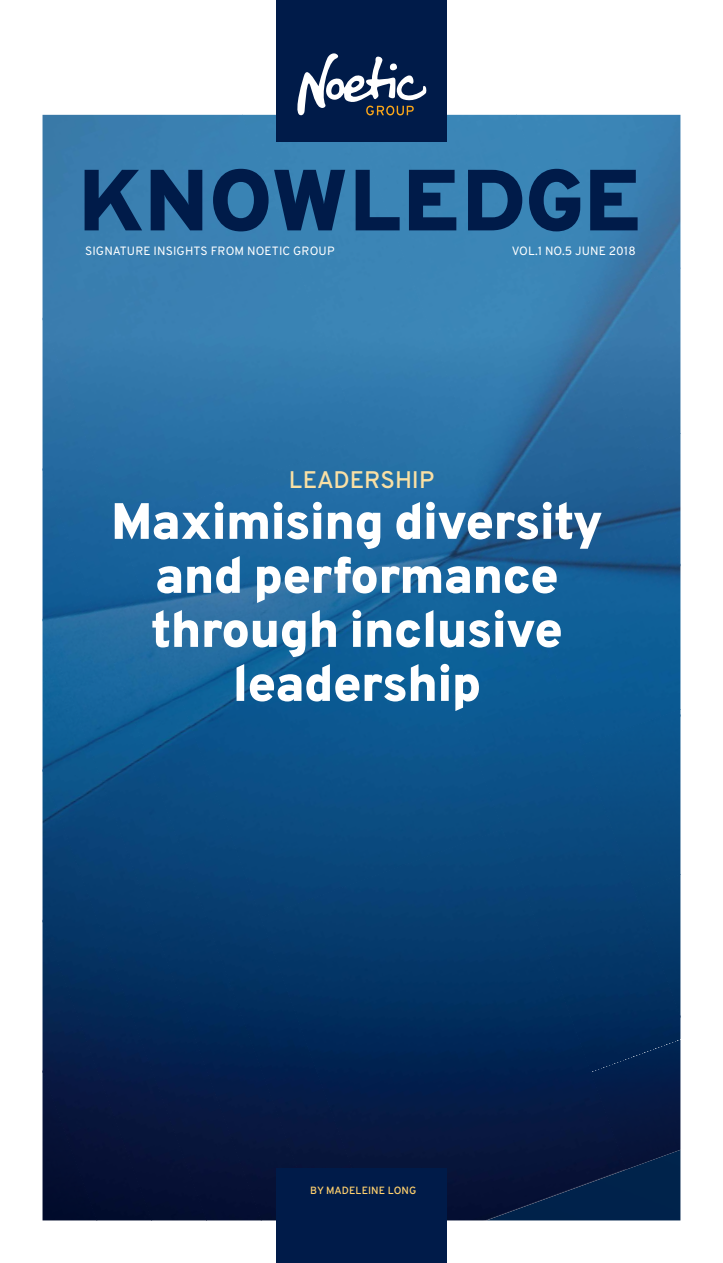
<style>
.page{position:relative;width:723px;height:1263px;background:#fff}
.page>*{position:absolute;margin:0;border:0;box-sizing:border-box;transform-origin:0 0}
.t1{font:800 51px/54px "Overpass";letter-spacing:-.02em;color:#fff;text-align:center}
.t2{font:600 24px "Overpass";color:#fae0a4}
.t3{font:12px "Overpass";letter-spacing:.01em;color:#fff}
.t4{font:600 10.5px "Overpass";letter-spacing:.01em;color:#ffd16e}
</style>
<div class="page">
<div style="left:627px;top:1170px;width:53px;height:50px;background:#00234b"></div>
<img style="left:43px;top:115px;width:199px;height:202px">
<img style="left:242px;top:115px;width:438px;height:924px">
<img style="left:352px;top:115px;width:328px;height:631px">
<img style="left:43px;top:317px;width:328px;height:151px">
<img style="left:516px;top:115px;width:164px;height:188px">
<img style="left:43px;top:468px;width:75px;height:150px">
<img style="left:584px;top:268px;width:96px;height:181px">
<img style="left:118px;top:439px;width:385px;height:390px">
<img style="left:43px;top:618px;width:219px;height:602px">
<img style="left:637px;top:433px;width:43px;height:134px">
<img style="left:43px;top:769px;width:164px;height:451px">
<img style="left:43px;top:919px;width:109px;height:301px">
<img style="left:581px;top:710px;width:99px;height:181px">
<svg style="left:678px;top:709px;width:2px;height:8px"></svg>
<img style="left:260px;top:829px;width:367px;height:391px">
<img style="left:43px;top:1070px;width:54px;height:150px">
<img style="left:634px;top:874px;width:46px;height:144px">
<img style="left:590px;top:1039px;width:90px;height:131px">
<svg style="left:85px;top:170px;width:57px;height:60px;background:#184574"></svg>
<svg style="left:151px;top:170px;width:51px;height:60px;background:#103666"></svg>
<svg style="left:213px;top:169px;width:132px;height:62px;background:#184676"></svg>
<svg style="left:356px;top:170px;width:44px;height:60px;background:#1f5484"></svg>
<svg style="left:409px;top:170px;width:47px;height:60px;background:#133d6c"></svg>
<svg style="left:468px;top:170px;width:54px;height:60px;background:#143f6e"></svg>
<svg style="left:529px;top:169px;width:51px;height:62px;background:#164473"></svg>
<svg style="left:590px;top:170px;width:47px;height:60px;background:#133c6c"></svg>
<div style="left:277px;top:0;width:170px;height:142px;background:#001b49"></div>
<svg style="left:297px;top:53px;width:130px;height:63px"></svg>
<div style="left:277px;top:1169px;width:170px;height:94px;background:#001b49"></div>
<p class="t3" style="left:85px;top:243px;width:251px">SIGNATURE INSIGHTS FROM NOETIC GROUP</p>
<p class="t3" style="left:512px;top:243px;width:125px">VOL.1 NO.5 JUNE 2018</p>
<p class="t2" style="left:289px;top:465px;width:147px">LEADERSHIP</p>
<p class="t1" style="left:111px;top:495px;width:493px">Maximising diversity and performance through inclusive leadership</p>
<p class="t4" style="left:310px;top:1184px;width:108px">BY MADELEINE LONG</p>
</div>
